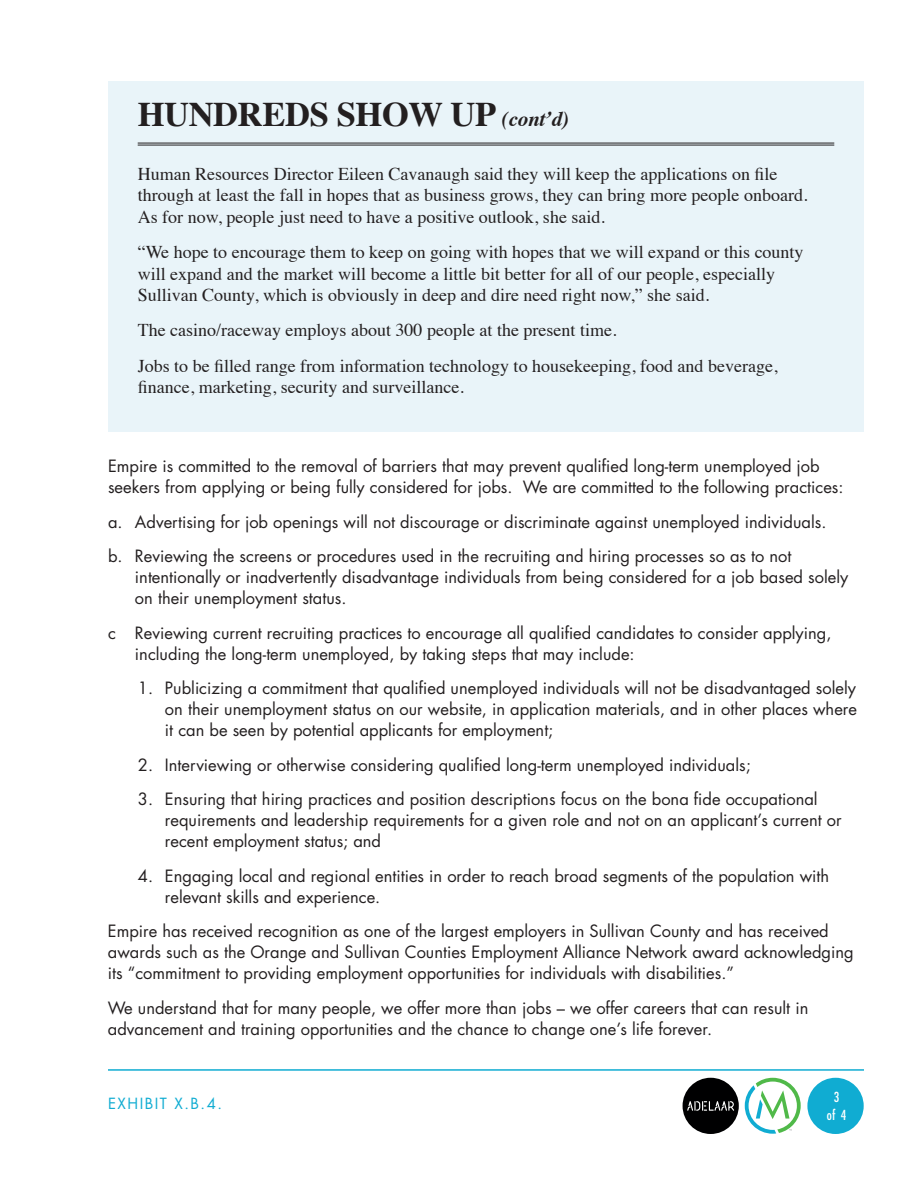
<style>
.page{position:relative;width:918px;height:1188px;background:#fff}
.page>*{position:absolute;margin:0;border:0;box-sizing:border-box;transform-origin:0 0}
.t1{font:700 34.5px "Times";letter-spacing:-.01em;color:#231f20}
.t2{font:18px/21.6px "Times";color:#231f20}
.t3{font:16.5px/21px "Futura Std";color:#231f20}
.t4{font:15px "Futura Std";letter-spacing:.1em;color:#10acd2}
.t5{font:condensed 13.5px/17.9px "Futura Std";color:#fff;text-align:center}
.s1{font-style:italic;font-size:21px}
</style>
<div class="page">
<hr style="left:108px;top:1069px;width:756px;height:2px;background:#10acd2">
<svg style="left:745px;top:1078px;width:56px;height:56px"></svg>
<div style="left:807px;top:1078px;width:57px;height:56px;background:#10acd2;border-radius:50%"></div>
<div style="left:683px;top:1078px;width:56px;height:56px;background:#000001;border-radius:50%"></div>
<svg style="left:687px;top:1101px;width:47px;height:10px"></svg>
<div style="left:108px;top:81px;width:756px;height:351px;background:#e9f4f9"></div>
<hr style="left:138px;top:143px;width:696px;height:1px;background:#231f20">
<hr style="left:138px;top:145px;width:696px;height:1px;background:#231f20">
<h1 class="t1" style="left:138px;top:82px;width:433px">HUNDREDS SHOW UP <span class="s1">(cont’d)</span></h1>
<p class="t2" style="left:138px;top:161px;width:671px">Human Resources Director Eileen Cavanaugh said they will keep the applications on file through at least the fall in hopes that as business grows, they can bring more people onboard.<br>As for now, people just need to have a positive outlook, she said.</p>
<p class="t2" style="left:138px;top:240px;width:667px">“We hope to encourage them to keep on going with hopes that we will expand or this county will expand and the market will become a little bit better for all of our people, especially<br>Sullivan County, which is obviously in deep and dire need right now,” she said.</p>
<p class="t2" style="left:138px;top:311px;width:641px;line-height:35.1px">The casino/raceway employs about 300 people at the present time.<br>Jobs to be filled range from information technology to housekeeping, food and beverage,</p>
<p class="t2" style="left:138px;top:375px;width:328px">finance, marketing, security and surveillance.</p>
<p class="t3" style="left:108px;top:456px;width:737px">Empire is committed to the removal of barriers that may prevent qualified long-term unemployed job seekers from applying or being fully considered for jobs. We are committed to the following practices:</p>
<p class="t3" style="left:108px;top:505px;width:720px;line-height:34.5px">a. Advertising for job openings will not discourage or discriminate against unemployed individuals. b. Reviewing the screens or procedures used in the recruiting and hiring processes so as to not</p>
<p class="t3" style="left:135px;top:567px;width:715px">intentionally or inadvertently disadvantage individuals from being considered for a job based solely on their unemployment status.</p>
<p class="t3" style="left:135px;top:623px;width:698px;text-indent:-27px">c Reviewing current recruiting practices to encourage all qualified candidates to consider applying, including the long-term unemployed, by taking steps that may include:</p>
<p class="t3" style="left:165px;top:678px;width:694px;text-align:justify;text-indent:-27px">1. Publicizing a commitment that qualified unemployed individuals will not be disadvantaged solely on their unemployment status on our website, in application materials, and in other places where it can be seen by potential applicants for employment;</p>
<p class="t3" style="left:138px;top:755px;width:614px">2. Interviewing or otherwise considering qualified long-term unemployed individuals;</p>
<p class="t3" style="left:165px;top:789px;width:678px;text-indent:-27px">3. Ensuring that hiring practices and position descriptions focus on the bona fide occupational requirements and leadership requirements for a given role and not on an applicant’s current or recent employment status; and</p>
<p class="t3" style="left:165px;top:866px;width:666px;text-indent:-27px">4. Engaging local and regional entities in order to reach broad segments of the population with relevant skills and experience.</p>
<p class="t3" style="left:108px;top:921px;width:747px">Empire has received recognition as one of the largest employers in Sullivan County and has received awards such as the Orange and Sullivan Counties Employment Alliance Network award acknowledging its “commitment to providing employment opportunities for individuals with disabilities.”</p>
<p class="t3" style="left:108px;top:998px;width:702px">We understand that for many people, we offer more than jobs – we offer careers that can result in advancement and training opportunities and the chance to change one’s life forever.</p>
<p class="t4" style="left:108px;top:1094px;width:116px">EXHIBIT X.B.4.</p>
<p class="t5" style="left:827px;top:1088px;width:21px">3<br>of 4</p>
</div>
